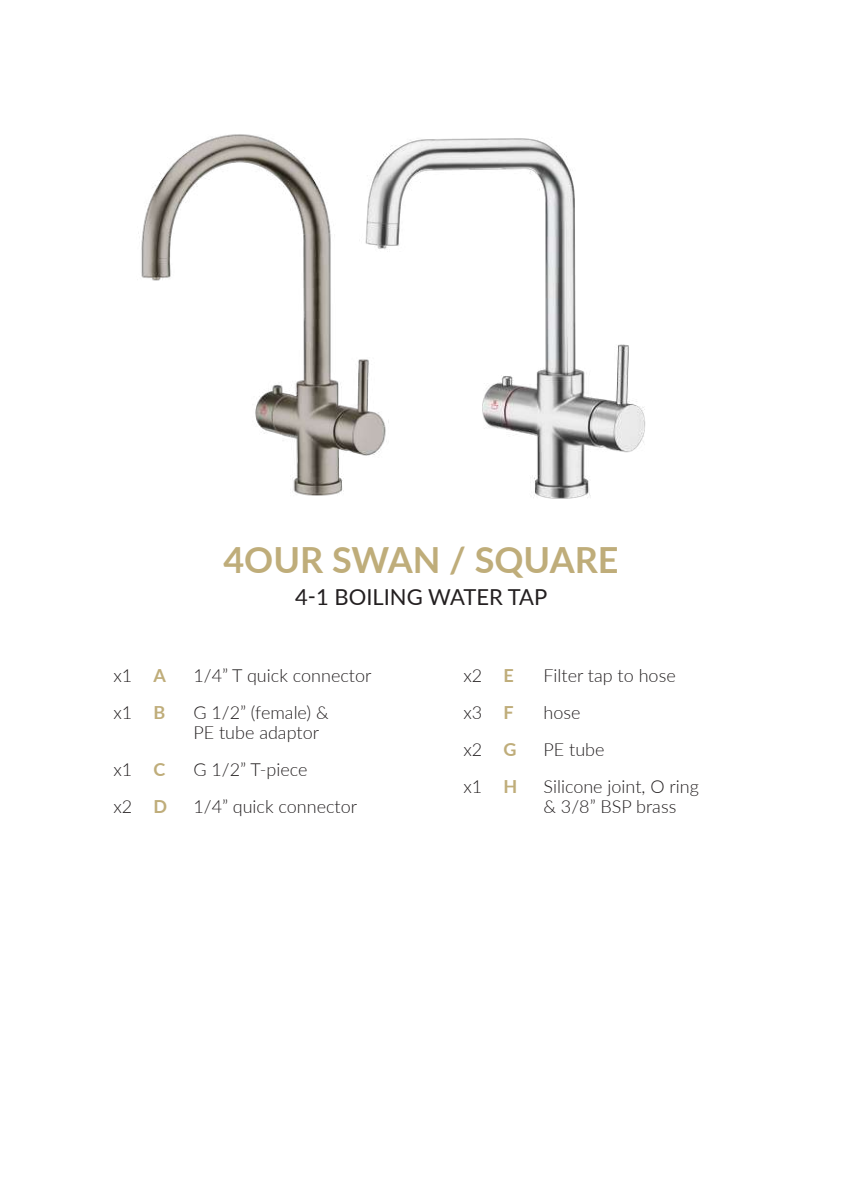
<style>
.page{position:relative;width:842px;height:1191px;background:#fff}
.page>*{position:absolute;margin:0;border:0;box-sizing:border-box;transform-origin:0 0}
.t1{font:700 36px "Lato";color:#bfad7a}
.t2{font:22px "Lato";color:#231f20}
.t3{font:300 18px/20px "Lato";color:#231f20}
.s1{font-weight:700;color:#bfad7a}
</style>
<div class="page">
<img style="left:138px;top:134px;width:222px;height:362px">
<img style="left:360px;top:138px;width:286px;height:361px">
<h1 class="t1" style="left:223px;top:533px;width:397px">4OUR SWAN / SQUARE</h1>
<p class="t2" style="left:295px;top:581px;width:254px">4-1 BOILING WATER TAP</p>
<p class="t3" style="left:113px;top:665px;width:54px">x1 <span class="s1">A</span></p>
<p class="t3" style="left:193px;top:665px;width:179px">1/4” T quick connector</p>
<p class="t3" style="left:113px;top:702px;width:53px">x1 <span class="s1">B</span></p>
<p class="t3" style="left:193px;top:702px;width:137px">G 1/2” (female) &amp;<br>PE tube adaptor</p>
<p class="t3" style="left:113px;top:759px;width:53px">x1 <span class="s1">C</span></p>
<p class="t3" style="left:193px;top:759px;width:116px">G 1/2” T-piece</p>
<p class="t3" style="left:113px;top:796px;width:55px">x2 <span class="s1">D</span></p>
<p class="t3" style="left:193px;top:796px;width:165px">1/4” quick connector</p>
<p class="t3" style="left:463px;top:665px;width:52px">x2 <span class="s1">E</span></p>
<p class="t3" style="left:543px;top:665px;width:134px">Filter tap to hose</p>
<p class="t3" style="left:463px;top:702px;width:52px">x3 <span class="s1">F</span></p>
<p class="t3" style="left:543px;top:702px;width:38px">hose</p>
<p class="t3" style="left:463px;top:739px;width:55px">x2 <span class="s1">G</span></p>
<p class="t3" style="left:543px;top:739px;width:63px">PE tube</p>
<p class="t3" style="left:463px;top:776px;width:55px">x1 <span class="s1">H</span></p>
<p class="t3" style="left:543px;top:776px;width:157px">Silicone joint, O ring &amp; 3/8” BSP brass</p>
</div>
